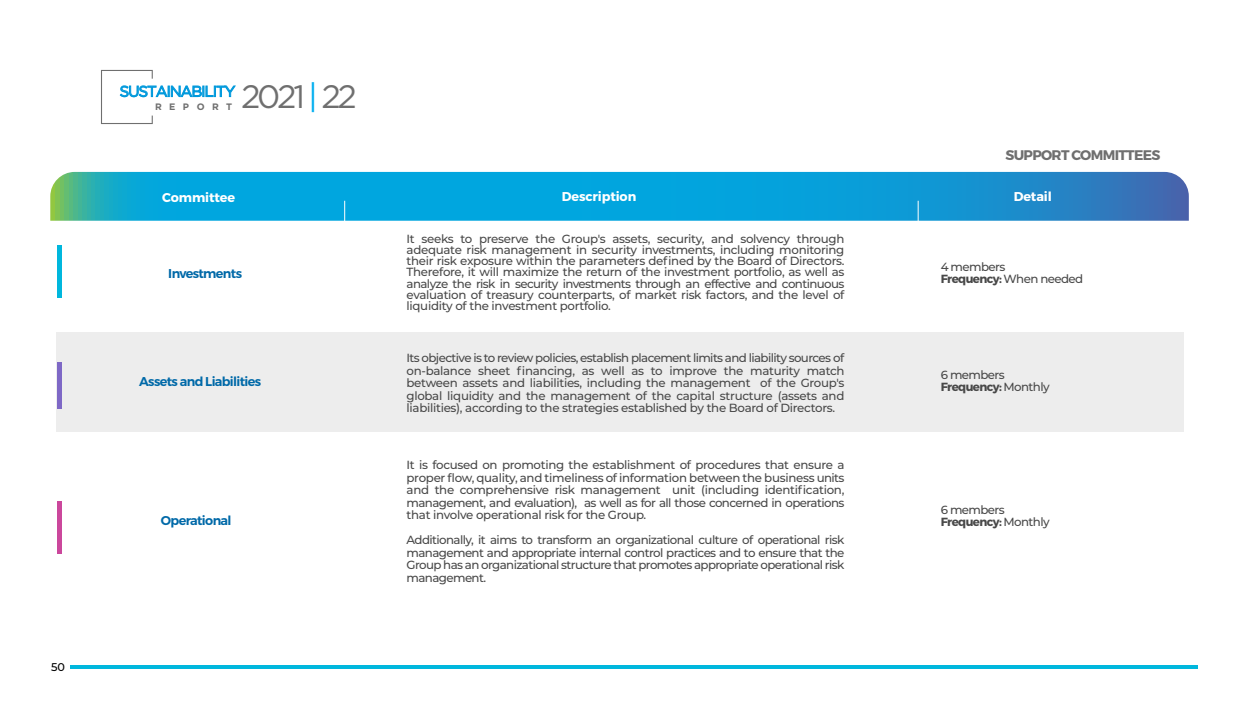
<style>
.page{position:relative;width:1260px;height:702px;background:#fff}
.page>*{position:absolute;margin:0;border:0;box-sizing:border-box;transform-origin:0 0}
.t1{font:32.38px "Gotham HTF";letter-spacing:-.1em;color:#6f6f6f}
.t2{font:15.12px "Gotham HTF";letter-spacing:-.075em;color:#0099dc}
.t3{font:700 13.88px "Montserrat";letter-spacing:-.05em;color:#6f6f6f}
.t4{font:600 12.75px "Montserrat";letter-spacing:-.05em;color:#0069a8}
.t5{font:700 12.75px "Montserrat";letter-spacing:-.01em;color:#fff}
.t6{font:500 11.75px/12.5px "Montserrat";letter-spacing:-.03em;color:#484848;text-align:justify}
.t7{font:500 11.75px/11.8px "Montserrat";letter-spacing:-.05em;color:#484848}
.t8{font:500 11.25px "Montserrat";color:#000}
.t9{font:700 9.38px "Gotham HTF";letter-spacing:.8em;color:#6f6f6f}
.s1{color:#00aeef}
.s2{font-weight:700}
</style>
<div class="page">
<svg style="left:50px;top:172px;width:1139px;height:49px;background:#109ed3"></svg>
<div style="left:57px;top:333px;width:1127px;height:99px;background:#ededed"></div>
<svg style="left:344px;top:201px;width:1px;height:20px"></svg>
<svg style="left:918px;top:201px;width:1px;height:20px"></svg>
<div style="left:57px;top:363px;width:5px;height:46px;background:#7e68c6"></div>
<div style="left:57px;top:501px;width:5px;height:53px;background:#cb479c"></div>
<div style="left:57px;top:245px;width:5px;height:53px;background:#00b7dd"></div>
<hr style="left:70px;top:665px;width:1128px;height:4px;background:#00b7dd">
<svg style="left:101px;top:70px;width:135px;height:54px"></svg>
<p class="t8" style="left:51px;top:659px;width:15px">50</p>
<h1 class="t1" style="left:241px;top:78px;width:117px">2021 <span class="s1">|</span> 22</h1>
<p class="t2" style="left:120px;top:83px;width:117px">SUSTAINABILITY</p>
<p class="t9" style="left:155px;top:101px;width:79px">REPORT</p>
<p class="t3" style="left:1005px;top:146px;width:156px">SUPPORT COMMITTEES</p>
<p class="t5" style="left:162px;top:190px;width:74px">Committee</p>
<p class="t5" style="left:562px;top:189px;width:76px">Description</p>
<p class="t5" style="left:1014px;top:189px;width:40px">Detail</p>
<p class="t4" style="left:168px;top:266px;width:75px">Investments</p>
<p class="t4" style="left:139px;top:374px;width:123px">Assets and Liabilities</p>
<p class="t4" style="left:161px;top:512px;width:72px">Operational</p>
<p class="t6" style="left:407px;top:232px;width:439px;line-height:11.2px">It seeks to preserve the Group's assets, security, and solvency through adequate risk management in security investments, including monitoring their risk exposure within the parameters defined by the Board of Directors.<br>Therefore, it will maximize the return of the investment portfolio, as well as analyze the risk in security investments through an effective and continuous evaluation of treasury counterparts, of market risk factors, and the level of liquidity of the investment portfolio.</p>
<p class="t6" style="left:407px;top:351px;width:439px">Its objective is to review policies, establish placement limits and liability sources of on-balance sheet financing, as well as to improve the maturity match between assets and liabilities, including the management of the Group's global liquidity and the management of the capital structure (assets and liabilities), according to the strategies established by the Board of Directors.</p>
<p class="t6" style="left:407px;top:458px;width:439px">It is focused on promoting the establishment of procedures that ensure a proper flow, quality, and timeliness of information between the business units and the comprehensive risk management unit (including identification, management, and evaluation), as well as for all those concerned in operations that involve operational risk for the Group.</p>
<p class="t6" style="left:407px;top:533px;width:439px">Additionally, it aims to transform an organizational culture of operational risk management and appropriate internal control practices and to ensure that the Group has an organizational structure that promotes appropriate operational risk management.</p>
<p class="t7" style="left:941px;top:260px;width:144px">4 members<br><span class="s2">Frequency:</span> When needed</p>
<p class="t7" style="left:941px;top:369px;width:110px">6 members<br><span class="s2">Frequency:</span> Monthly</p>
<p class="t7" style="left:941px;top:503px;width:110px">6 members<br><span class="s2">Frequency:</span> Monthly</p>
</div>
